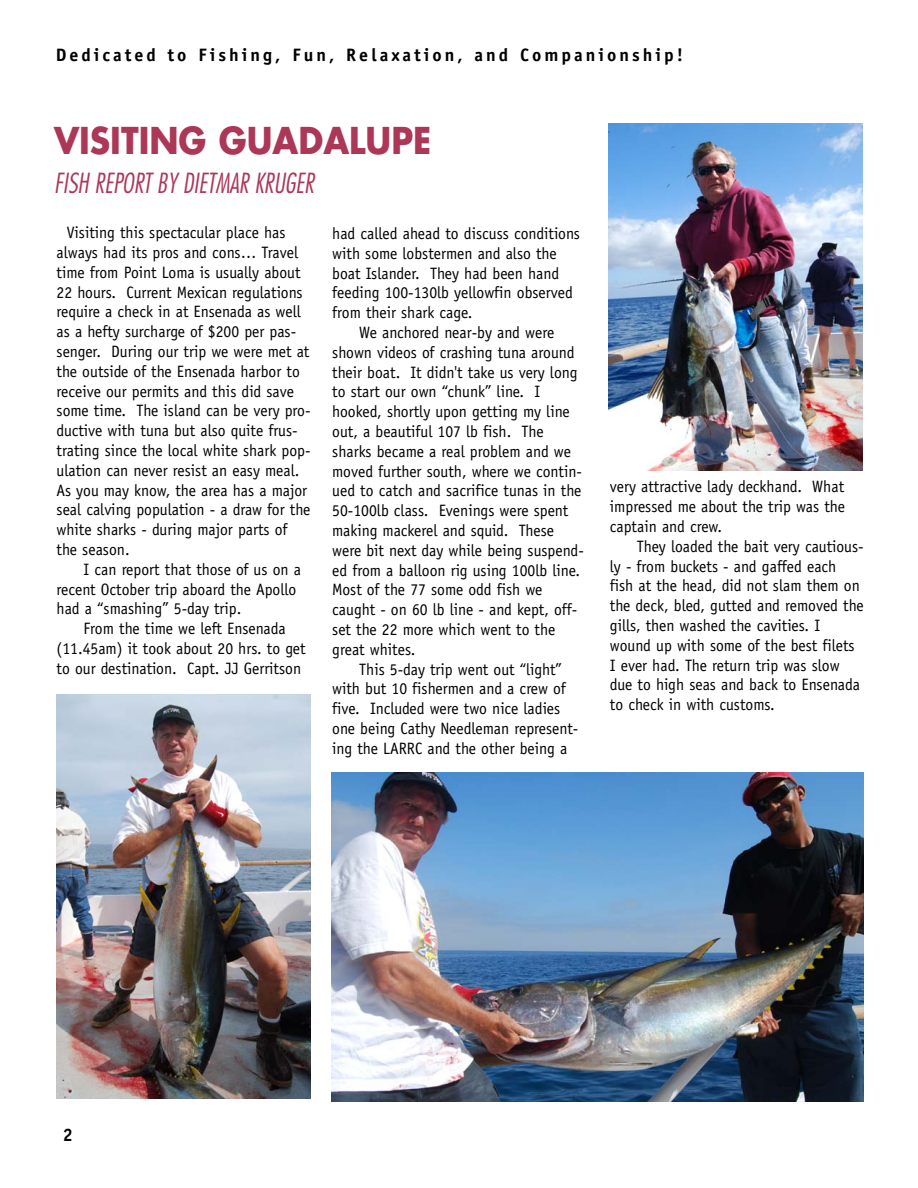
<style>
.page{position:relative;width:918px;height:1188px;background:#fff}
.page>*{position:absolute;margin:0;border:0;box-sizing:border-box;transform-origin:0 0}
.t1{font:700 36px "Futura";color:#ac3756;scale:.92 1}
.t2{font:italic 300 condensed 27px "Futura";color:#ac3756;scale:.95 1}
.t3{font:700 18px "Officina Sans";letter-spacing:.165em;color:#000}
.t4{font:16.5px/19.8px "Officina Sans";color:#000;scale:.95 1}
</style>
<div class="page">
<img style="left:331px;top:773px;width:533px;height:328px">
<img style="left:56px;top:695px;width:255px;height:404px">
<img style="left:608px;top:124px;width:255px;height:346px">
<p class="t3" style="left:56px;top:48px;width:629px">Dedicated to Fishing, Fun, Relaxation, and Companionship!</p>
<h1 class="t1" style="left:54px;top:124px;width:412px">VISITING GUADALUPE</h1>
<h2 class="t2" style="left:54px;top:171px;width:275px">FISH REPORT BY DIETMAR KRUGER</h2>
<p class="t4" style="left:57px;top:224px;width:269px;text-indent:10px">Visiting this spectacular place has always had its pros and cons… Travel time from Point Loma is usually about 22 hours. Current Mexican regulations require a check in at Ensenada as well as a hefty surcharge of $200 per pas&shy;senger. During our trip we were met at the outside of the Ensenada harbor to receive our permits and this did save some time. The island can be very pro&shy;ductive with tuna but also quite frus&shy;trating since the local white shark pop&shy;ulation can never resist an easy meal.<br>As you may know, the area has a major seal calving population - a draw for the white sharks - during major parts of the season.</p>
<p class="t4" style="left:57px;top:561px;width:259px;text-indent:27px">I can report that those of us on a recent October trip aboard the Apollo had a “smashing” 5-day trip.</p>
<p class="t4" style="left:57px;top:620px;width:264px;text-align:center">From the time we left Ensenada (11.45am) it took about 20 hrs. to get to our destination. Capt. JJ Gerritson</p>
<p class="t4" style="left:332px;top:225px;width:262px">had called ahead to discuss conditions</p>
<p class="t4" style="left:332px;top:245px;width:238px">with some lobstermen and also the</p>
<p class="t4" style="left:332px;top:264px;width:240px">boat Islander. They had been hand</p>
<p class="t4" style="left:332px;top:284px;width:255px">feeding 100-130lb yellowfin observed</p>
<p class="t4" style="left:332px;top:304px;width:149px">from their shark cage.</p>
<p class="t4" style="left:359px;top:324px;width:207px">We anchored near-by and were</p>
<p class="t4" style="left:332px;top:344px;width:257px">shown videos of crashing tuna around</p>
<p class="t4" style="left:332px;top:363px;width:260px">their boat. It didn't take us very long</p>
<p class="t4" style="left:332px;top:383px;width:220px">to start our own “chunk” line. I</p>
<p class="t4" style="left:332px;top:403px;width:252px">hooked, shortly upon getting my line</p>
<p class="t4" style="left:332px;top:423px;width:224px">out, a beautiful 107 lb fish. The</p>
<p class="t4" style="left:332px;top:443px;width:253px">sharks became a real problem and we</p>
<p class="t4" style="left:332px;top:462px;width:264px">moved further south, where we contin-</p>
<p class="t4" style="left:332px;top:482px;width:264px">ued to catch and sacrifice tunas in the</p>
<p class="t4" style="left:332px;top:502px;width:250px">50-100lb class. Evenings were spent</p>
<p class="t4" style="left:332px;top:522px;width:235px">making mackerel and squid. These</p>
<p class="t4" style="left:332px;top:542px;width:266px">were bit next day while being suspend-</p>
<p class="t4" style="left:332px;top:561px;width:262px">ed from a balloon rig using 100lb line.</p>
<p class="t4" style="left:332px;top:581px;width:223px">Most of the 77 some odd fish we</p>
<p class="t4" style="left:332px;top:601px;width:259px">caught - on 60 lb line - and kept, off-</p>
<p class="t4" style="left:332px;top:621px;width:236px">set the 22 more which went to the</p>
<p class="t4" style="left:332px;top:641px;width:89px">great whites.</p>
<p class="t4" style="left:359px;top:660px;width:215px">This 5-day trip went out “light”</p>
<p class="t4" style="left:332px;top:680px;width:247px">with but 10 fishermen and a crew of</p>
<p class="t4" style="left:332px;top:700px;width:241px">five. Included were two nice ladies</p>
<p class="t4" style="left:332px;top:720px;width:261px">one being Cathy Needleman represent-</p>
<p class="t4" style="left:332px;top:740px;width:249px">ing the LARRC and the other being a</p>
<p class="t4" style="left:610px;top:478px;width:249px;text-align:justify">very attractive lady deckhand. What impressed me about the trip was the captain and crew.</p>
<p class="t4" style="left:610px;top:538px;width:269px;text-indent:27px">They loaded the bait very cautious&shy;ly - from buckets - and gaffed each fish at the head, did not slam them on the deck, bled, gutted and removed the gills, then washed the cavities. I wound up with some of the best filets I ever had. The return trip was slow due to high seas and back to Ensenada to check in with customs.</p>
<p class="t3" style="left:63px;top:1128px;width:12px">2</p>
</div>
